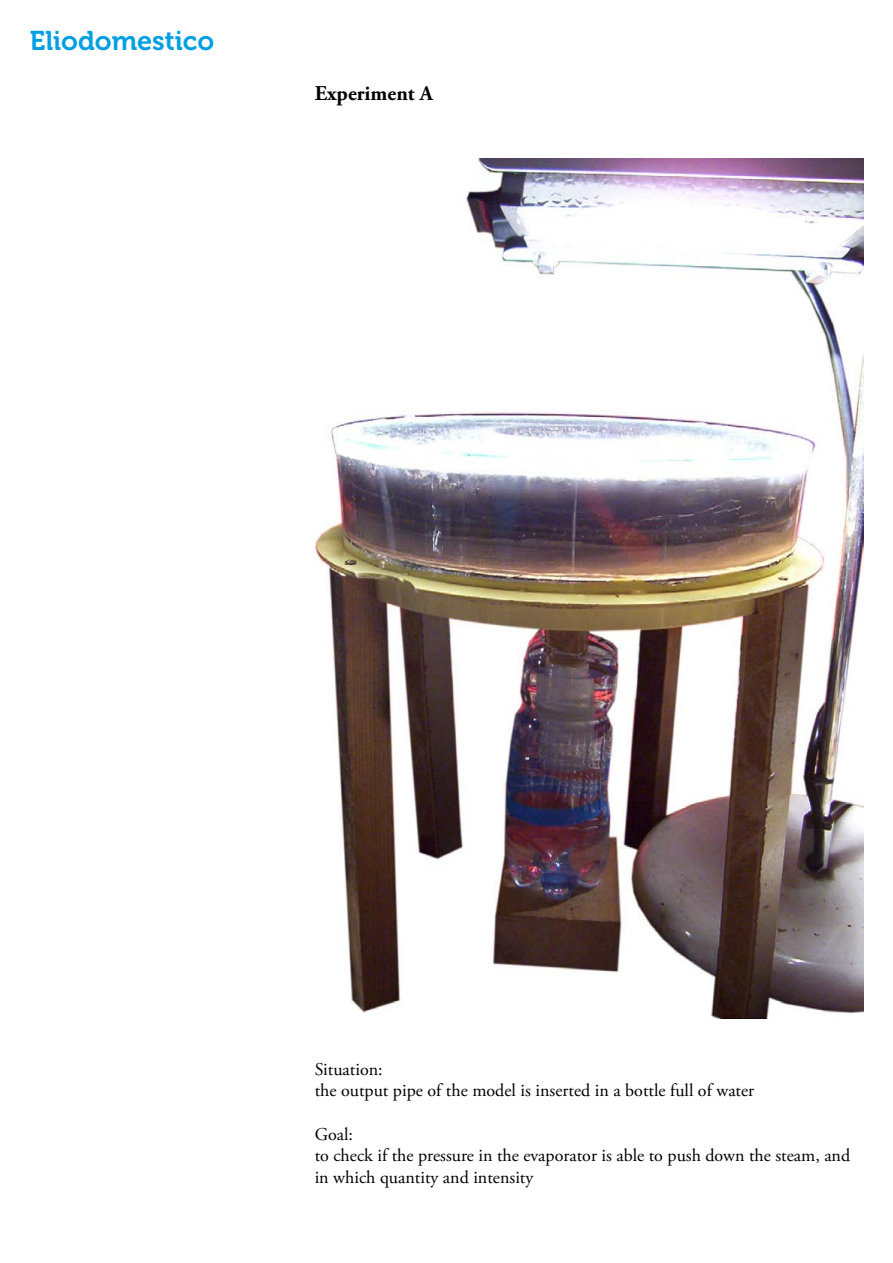
<style>
.page{position:relative;width:893px;height:1263px;background:#fff}
.page>*{position:absolute;margin:0;border:0;box-sizing:border-box;transform-origin:0 0}
.t1{font:27px "Museo 700";color:#009fe3}
.t2{font:700 21px "Adobe Garamond Pro";color:#000}
.t3{font:18px/21.6px "Adobe Garamond Pro";color:#000}
</style>
<div class="page">
<img style="left:315px;top:158px;width:548px;height:860px">
<h1 class="t1" style="left:30px;top:26px;width:186px">Eliodomestico</h1>
<p class="t2" style="left:315px;top:81px;width:120px">Experiment A</p>
<p class="t3" style="left:315px;top:1059px;width:441px">Situation:<br>the output pipe of the model is inserted in a bottle full of water</p>
<p class="t3" style="left:315px;top:1124px;width:537px">Goal:<br>to check if the pressure in the evaporator is able to push down the steam, and in which quantity and intensity</p>
</div>
